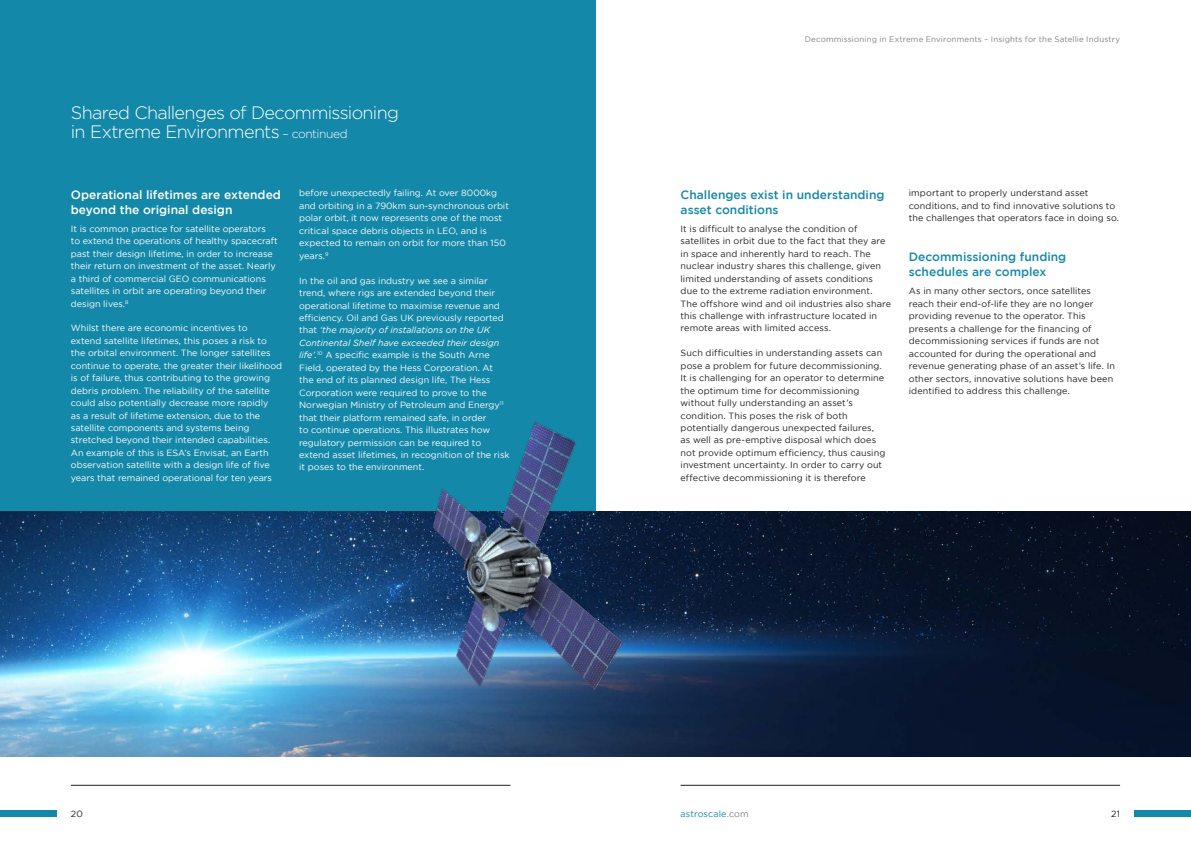
<style>
.page{position:relative;width:1191px;height:842px;background:#fff}
.page>*{position:absolute;margin:0;border:0;box-sizing:border-box;transform-origin:0 0}
.t1{font:300 18px/19px "Gotham";letter-spacing:-.035em;color:#fff}
.t2{font:500 12px/15px "Gotham";color:#1488a8}
.t3{font:500 12px/15px "Gotham";color:#fff}
.t4{font:9px/12.4px "Gotham";color:#fff}
.t5{font:9px/12.4px "Gotham";letter-spacing:.01em;color:#231f20}
.t6{font:9px "Gotham";letter-spacing:.01em;color:#1488a8}
.t7{font:8px "Gotham";letter-spacing:.015em;color:#808285}
.s1{font-size:12px}
.s2{font-style:italic}
.s3{color:#808285}
</style>
<div class="page">
<hr style="left:680px;top:785px;width:440px;height:1px;background:#231f20">
<hr style="left:71px;top:785px;width:439px;height:1px;background:#231f20">
<div style="left:0;top:0;width:595px;height:522px;background:#1488a8"></div>
<img style="left:0;top:512px;width:1191px;height:245px">
<img style="left:373px;top:386px;width:351px;height:363px">
<div style="left:0;top:810px;width:57px;height:7px;background:#1488a8"></div>
<div style="left:1134px;top:810px;width:57px;height:7px;background:#1488a8"></div>
<h1 class="t1" style="left:71px;top:103px;width:330px">Shared Challenges of Decommissioning in Extreme Environments <span class="s1">– continued</span></h1>
<h2 class="t3" style="left:71px;top:187px;width:212px">Operational lifetimes are extended beyond the original design</h2>
<p class="t4" style="left:71px;top:222px;width:208px">It is common practice for satellite operators<br>to extend the operations of healthy spacecraft past their design lifetime, in order to increase their return on investment of the asset. Nearly a third of commercial GEO communications satellites in orbit are operating beyond their design lives.<sup>8</sup></p>
<p class="t4" style="left:71px;top:322px;width:213px">Whilst there are economic incentives to<br>extend satellite lifetimes, this poses a risk to the orbital environment. The longer satellites continue to operate, the greater their likelihood is of failure, thus contributing to the growing debris problem. The reliability of the satellite could also potentially decrease more rapidly<br>as a result of lifetime extension, due to the satellite components and systems being stretched beyond their intended capabilities.<br>An example of this is ESA’s Envisat, an Earth observation satellite with a design life of five years that remained operational for ten years</p>
<p class="t4" style="left:299px;top:187px;width:211px">before unexpectedly failing. At over 8000kg and orbiting in a 790km sun-synchronous orbit polar orbit, it now represents one of the most critical space debris objects in LEO, and is expected to remain on orbit for more than 150 years.<sup>9</sup></p>
<p class="t4" style="left:299px;top:274px;width:212px">In the oil and gas industry we see a similar trend, where rigs are extended beyond their operational lifetime to maximise revenue and efficiency. Oil and Gas UK previously reported that <span class="s2">‘the majority of installations on the UK Continental Shelf have exceeded their design life’.</span><sup>10</sup> A specific example is the South Arne Field, operated by the Hess Corporation. At the end of its planned design life, The Hess Corporation were required to prove to the Norwegian Ministry of Petroleum and Energy<sup>11 </sup>that their platform remained safe, in order<br>to continue operations. This illustrates how regulatory permission can be required to extend asset lifetimes, in recognition of the risk it poses to the environment.</p>
<p class="t5" style="left:71px;top:807px;width:13px">20</p>
<p class="t7" style="left:804px;top:35px;width:317px">Decommissioning in Extreme Environments – Insights for the Satellie Industry</p>
<h2 class="t2" style="left:680px;top:187px;width:205px">Challenges exist in understanding asset conditions</h2>
<p class="t5" style="left:680px;top:222px;width:212px">It is difficult to analyse the condition of satellites in orbit due to the fact that they are in space and inherently hard to reach. The nuclear industry shares this challenge, given limited understanding of assets conditions due to the extreme radiation environment.<br>The offshore wind and oil industries also share this challenge with infrastructure located in remote areas with limited access.</p>
<p class="t5" style="left:680px;top:347px;width:206px">Such difficulties in understanding assets can pose a problem for future decommissioning.<br>It is challenging for an operator to determine the optimum time for decommissioning without fully understanding an asset’s condition. This poses the risk of both potentially dangerous unexpected failures, as well as pre-emptive disposal which does not provide optimum efficiency, thus causing investment uncertainty. In order to carry out effective decommissioning it is therefore</p>
<p class="t5" style="left:909px;top:187px;width:212px">important to properly understand asset conditions, and to find innovative solutions to the challenges that operators face in doing so.</p>
<h2 class="t2" style="left:909px;top:249px;width:159px">Decommissioning funding schedules are complex</h2>
<p class="t5" style="left:909px;top:285px;width:208px">As in many other sectors, once satellites reach their end-of-life they are no longer providing revenue to the operator. This presents a challenge for the financing of decommissioning services if funds are not accounted for during the operational and revenue generating phase of an asset’s life. In other sectors, innovative solutions have been identified to address this challenge.</p>
<p class="t6" style="left:680px;top:809px;width:70px">astroscale<span class="s3">.com</span></p>
<p class="t5" style="left:1111px;top:807px;width:10px">21</p>
</div>
